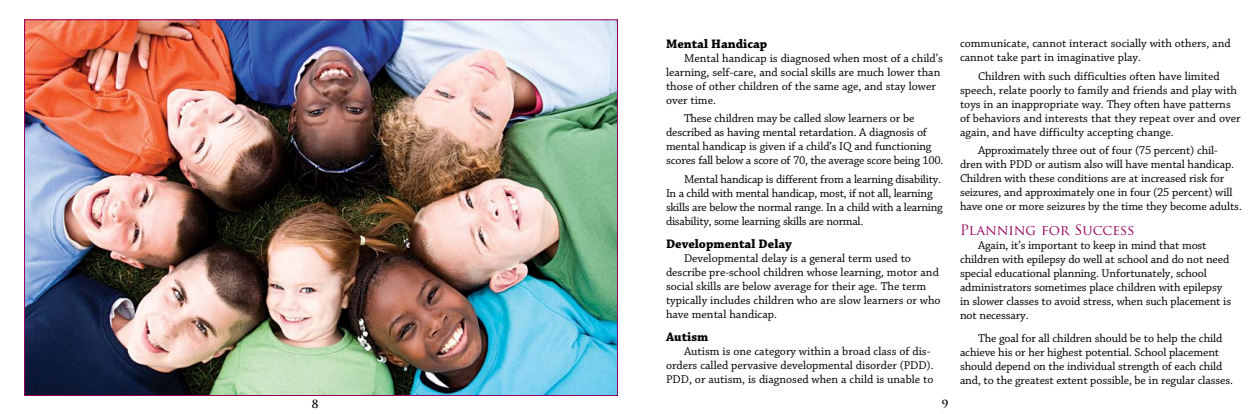
<style>
.page{position:relative;width:1260px;height:414px;background:#fff}
.page>*{position:absolute;margin:0;border:0;box-sizing:border-box;transform-origin:0 0}
.t1{font:14px "Trajan Pro";color:#97005e}
.t2{font:700 13px "Chaparral Pro";color:#000}
.t3{font:12px/14px "Chaparral Pro";letter-spacing:-.01em;color:#000}
.t4{font:700 11px "Trajan Pro";color:#000}
</style>
<div class="page">
<img style="left:26px;top:21px;width:590px;height:373px">
<p class="t4" style="left:312px;top:397px;width:8px">8</p>
<p class="t2" style="left:666px;top:36px;width:103px">Mental Handicap</p>
<p class="t3" style="left:666px;top:51px;width:279px;text-indent:18px">Mental handicap is diagnosed when most of a child’s learning, self-care, and social skills are much lower than those of other children of the same age, and stay lower over time.</p>
<p class="t3" style="left:666px;top:112px;width:279px;text-indent:18px">These children may be called slow learners or be described as having mental retardation. A diagnosis of mental handicap is given if a child’s IQ and functioning scores fall below a score of 70, the average score being 100.</p>
<p class="t3" style="left:666px;top:172px;width:278px;text-indent:18px">Mental handicap is different from a learning disability.<br>In a child with mental handicap, most, if not all, learning skills are below the normal range. In a child with a learning disability, some learning skills are normal.</p>
<p class="t2" style="left:666px;top:236px;width:127px">Developmental Delay</p>
<p class="t3" style="left:666px;top:251px;width:276px;text-indent:18px">Developmental delay is a general term used to describe pre-school children whose learning, motor and social skills are below average for their age. The term typically includes children who are slow learners or who have mental handicap.</p>
<p class="t2" style="left:666px;top:329px;width:44px">Autism</p>
<p class="t3" style="left:666px;top:344px;width:269px;text-indent:18px">Autism is one category within a broad class of dis&shy;orders called pervasive developmental disorder (PDD).<br>PDD, or autism, is diagnosed when a child is unable to</p>
<p class="t4" style="left:942px;top:397px;width:8px">9</p>
<p class="t3" style="left:960px;top:37px;width:272px">communicate, cannot interact socially with others, and cannot take part in imaginative play.</p>
<p class="t3" style="left:960px;top:69px;width:282px;text-indent:18px">Children with such difficulties often have limited speech, relate poorly to family and friends and play with toys in an inappropriate way. They often have patterns of behaviors and interests that they repeat over and over again, and have difficulty accepting change.</p>
<p class="t3" style="left:960px;top:144px;width:283px;text-indent:18px">Approximately three out of four (75 percent) chil&shy;dren with PDD or autism also will have mental handicap.<br>Children with these conditions are at increased risk for seizures, and approximately one in four (25 percent) will have one or more seizures by the time they become adults.</p>
<p class="t1" style="left:960px;top:221px;width:176px">Planning for Success</p>
<p class="t3" style="left:960px;top:239px;width:273px;text-indent:18px">Again, it’s important to keep in mind that most children with epilepsy do well at school and do not need special educational planning. Unfortunately, school administrators sometimes place children with epilepsy in slower classes to avoid stress, when such placement is not necessary.</p>
<p class="t3" style="left:960px;top:332px;width:274px;text-indent:18px">The goal for all children should be to help the child achieve his or her highest potential. School placement should depend on the individual strength of each child and, to the greatest extent possible, be in regular classes.</p>
</div>
